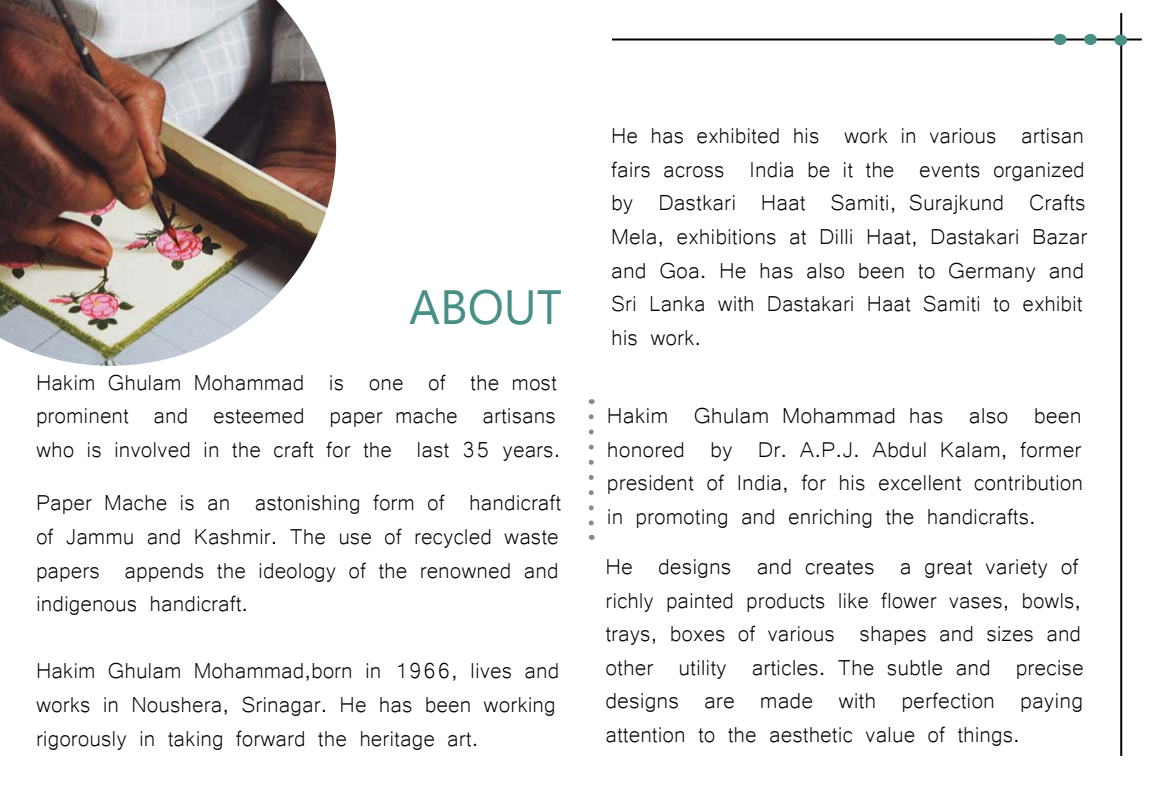
<style>
.page{position:relative;width:1152px;height:792px;background:#fff}
.page>*{position:absolute;margin:0;border:0;box-sizing:border-box;transform-origin:0 0}
.t1{font:48px "Segoe UI Historic";color:#488f85}
.t2{font:28.3px "Microsoft Yi Baiti";color:#000}
.t3{font:28px/33.6px "Microsoft Yi Baiti";color:#000}
.t4{font:27.7px "Microsoft Yi Baiti";color:#000}
</style>
<div class="page">
<img style="left:0;top:0;width:336px;height:366px">
<hr style="left:1120px;top:13px;width:2px;height:743px;background:#000">
<hr style="left:612px;top:38px;width:530px;height:2px;background:#000">
<div style="left:1114px;top:35px;width:13px;height:11px;background:#488f85;border-radius:50%"></div>
<div style="left:1054px;top:34px;width:12px;height:11px;background:#488f85;border-radius:50%"></div>
<div style="left:1084px;top:34px;width:13px;height:11px;background:#488f85;border-radius:50%"></div>
<svg style="left:589px;top:417px;width:5px;height:123px"></svg>
<h1 class="t1" style="left:409px;top:280px;width:154px">ABOUT</h1>
<p class="t3" style="left:36px;top:363px;width:526px">Hakim Ghulam Mohammad is one of the most prominent and esteemed paper mache artisans who is involved in the craft for the last 35 years.</p>
<p class="t3" style="left:36px;top:484px;width:527px;text-align:justify">Paper Mache is an astonishing form of handicraft of Jammu and Kashmir. The use of recycled waste papers appends the ideology of the renowned and indigenous handicraft.</p>
<p class="t3" style="left:36px;top:652px;width:525px">Hakim Ghulam Mohammad,born in 1966, lives and works in Noushera, Srinagar. He has been working rigorously in taking forward the heritage art.</p>
<p class="t3" style="left:611px;top:117px;width:475px">He has exhibited his work in various artisan fairs across India be it the events organized</p>
<p class="t2" style="left:611px;top:186px;width:476px">by Dastkari Haat Samiti, Surajkund Crafts</p>
<p class="t3" style="left:611px;top:218px;width:478px">Mela, exhibitions at Dilli Haat, Dastakari Bazar and Goa. He has also been to Germany and Sri Lanka with Dastakari Haat Samiti to exhibit his work.</p>
<p class="t3" style="left:607px;top:397px;width:476px">Hakim Ghulam Mohammad has also been</p>
<p class="t4" style="left:607px;top:433px;width:476px">honored by Dr. A.P.J. Abdul Kalam, former</p>
<p class="t3" style="left:607px;top:464px;width:478px">president of India, for his excellent contribution in promoting and enriching the handicrafts.</p>
<p class="t3" style="left:605px;top:548px;width:480px">He designs and creates a great variety of richly painted products like flower vases, bowls, trays, boxes of various shapes and sizes and other utility articles. The subtle and precise designs are made with perfection paying attention to the aesthetic value of things.</p>
</div>
